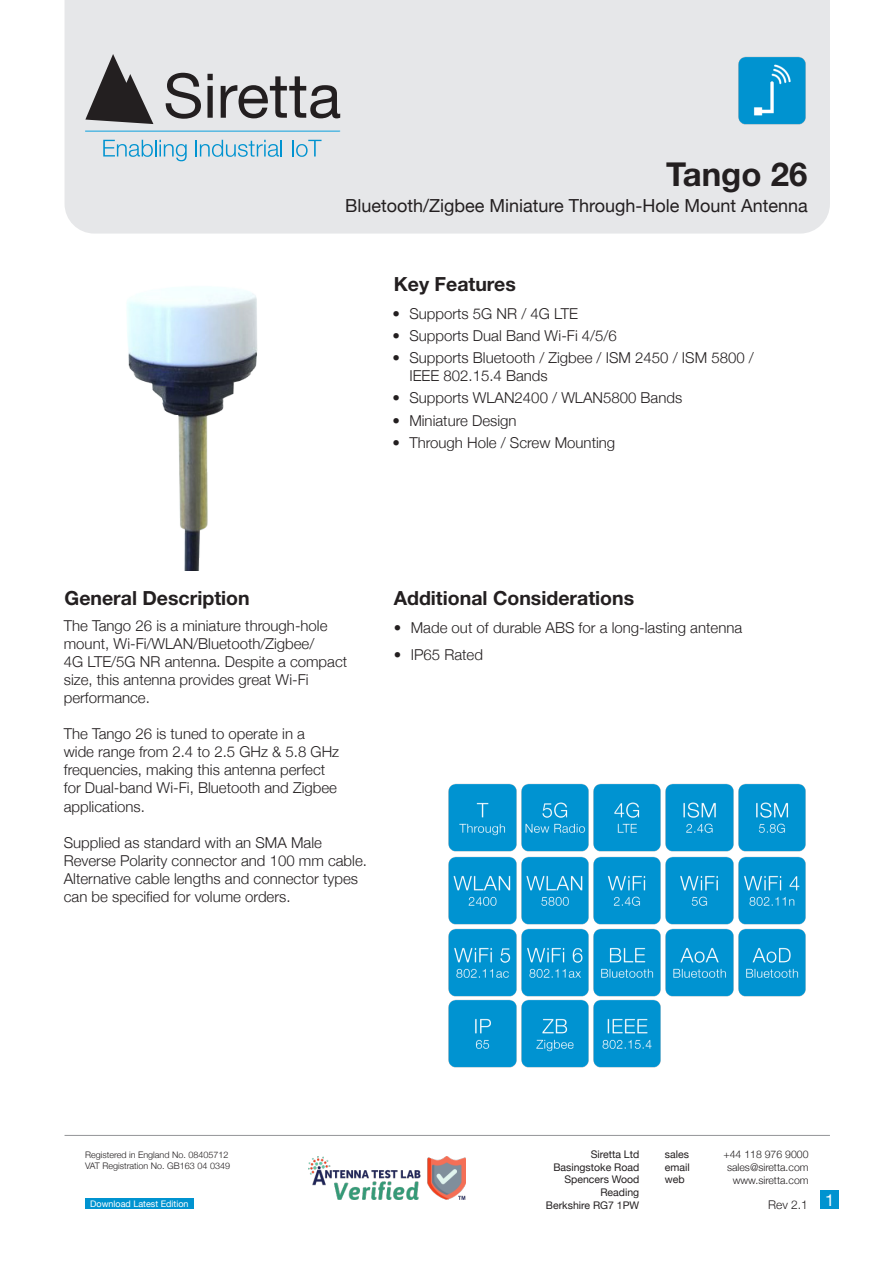
<style>
.page{position:relative;width:893px;height:1263px;background:#fff}
.page>*{position:absolute;margin:0;border:0;box-sizing:border-box;transform-origin:0 0}
.t1{font:700 33px "Helvetica Neue";color:#231f20}
.t2{font:700 19.5px "Helvetica Neue";color:#231f20}
.t3{font:18px "Helvetica Neue";color:#231f20}
.t4{font:300 15px/18px "Helvetica Neue";color:#231f20}
.t5{font:300 12px "Helvetica Neue";color:#231f20}
.t6{font:10.5px/12.6px "Helvetica Neue";color:#231f20;text-align:right}
.t7{font:300 10.5px/12.6px "Helvetica Neue";color:#231f20;text-align:right}
.t8{font:300 9px/10.8px "Helvetica Neue";color:#231f20}
.t9{font:9px "Helvetica Neue";color:#fff}
</style>
<div class="page">
<div style="left:65px;top:0;width:765px;height:234px;background:#e6e7e9"></div>
<hr style="left:65px;top:1135px;width:765px;height:1px;background:#939598">
<svg style="left:85px;top:54px;width:68px;height:70px;background:#848384"></svg>
<hr style="left:85px;top:131px;width:255px;height:1px;background:#24aae1">
<svg style="left:166px;top:73px;width:35px;height:46px;background:#989798"></svg>
<svg style="left:207px;top:74px;width:6px;height:44px"></svg>
<svg style="left:221px;top:76px;width:119px;height:42px;background:#a09fa1"></svg>
<svg style="left:103px;top:140px;width:84px;height:21px;background:#b2d4e3"></svg>
<svg style="left:195px;top:140px;width:87px;height:17px"></svg>
<svg style="left:292px;top:140px;width:30px;height:17px"></svg>
<img style="left:448px;top:783px;width:358px;height:214px">
<img style="left:736px;top:55px;width:72px;height:71px">
<img style="left:309px;top:1157px;width:156px;height:42px">
<div style="left:85px;top:1198px;width:109px;height:10px;background:#0093d0"></div>
<div style="left:820px;top:1190px;width:19px;height:19px;background:#0093d0"></div>
<img style="left:448px;top:999px;width:213px;height:69px">
<img style="left:127px;top:287px;width:131px;height:283px">
<h1 class="t1" style="left:666px;top:153px;width:143px">Tango 26</h1>
<p class="t3" style="left:345px;top:195px;width:464px">Bluetooth/Zigbee Miniature Through-Hole Mount Antenna</p>
<p class="t2" style="left:394px;top:272px;width:124px">Key Features</p>
<p class="t4" style="left:392px;top:304px;width:187px">• Supports 5G NR / 4G LTE</p>
<p class="t4" style="left:392px;top:326px;width:226px">• Supports Dual Band Wi-Fi 4/5/6</p>
<p class="t4" style="left:409px;top:348px;width:346px;text-indent:-17px">• Supports Bluetooth / Zigbee / ISM 2450 / ISM 5800 /<br>IEEE 802.15.4 Bands</p>
<p class="t4" style="left:392px;top:389px;width:291px">• Supports WLAN2400 / WLAN5800 Bands</p>
<p class="t4" style="left:392px;top:411px;width:126px">• Miniature Design</p>
<p class="t4" style="left:392px;top:433px;width:224px">• Through Hole / Screw Mounting</p>
<p class="t2" style="left:65px;top:586px;width:187px">General Description</p>
<p class="t4" style="left:64px;top:617px;width:265px">The Tango 26 is a miniature through-hole mount, Wi-Fi/WLAN/Bluetooth/Zigbee/</p>
<p class="t4" style="left:64px;top:653px;width:285px">4G LTE/5G NR antenna. Despite a compact size, this antenna provides great Wi-Fi performance.</p>
<p class="t4" style="left:64px;top:725px;width:277px">The Tango 26 is tuned to operate in a<br>wide range from 2.4 to 2.5 GHz &amp; 5.8 GHz frequencies, making this antenna perfect for Dual-band Wi-Fi, Bluetooth and Zigbee applications.</p>
<p class="t4" style="left:64px;top:833px;width:305px">Supplied as standard with an SMA Male Reverse Polarity connector and 100 mm cable.<br>Alternative cable lengths and connector types can be specified for volume orders.</p>
<p class="t2" style="left:394px;top:586px;width:242px">Additional Considerations</p>
<p class="t4" style="left:394px;top:618px;width:350px">• Made out of durable ABS for a long-lasting antenna</p>
<p class="t4" style="left:394px;top:645px;width:91px">• IP65 Rated</p>
<p class="t8" style="left:85px;top:1149px;width:146px">Registered in England No. 08405712<br>VAT Registration No. GB163 04 0349</p>
<p class="t6" style="left:546px;top:1148px;width:95px">Siretta Ltd<br>Basingstoke Road<br>Spencers Wood<br>Reading<br>Berkshire RG7 1PW</p>
<p class="t6" style="left:665px;top:1148px;width:26px;text-align:justify">sales email web</p>
<p class="t7" style="left:723px;top:1148px;width:87px">+44 118 976 9000 sales@siretta.com www.siretta.com</p>
<p class="t9" style="left:90px;top:1198px;width:100px">Download Latest Edition</p>
<p class="t5" style="left:768px;top:1197px;width:68px">Rev 2.1 <sup>1</sup></p>
</div>
